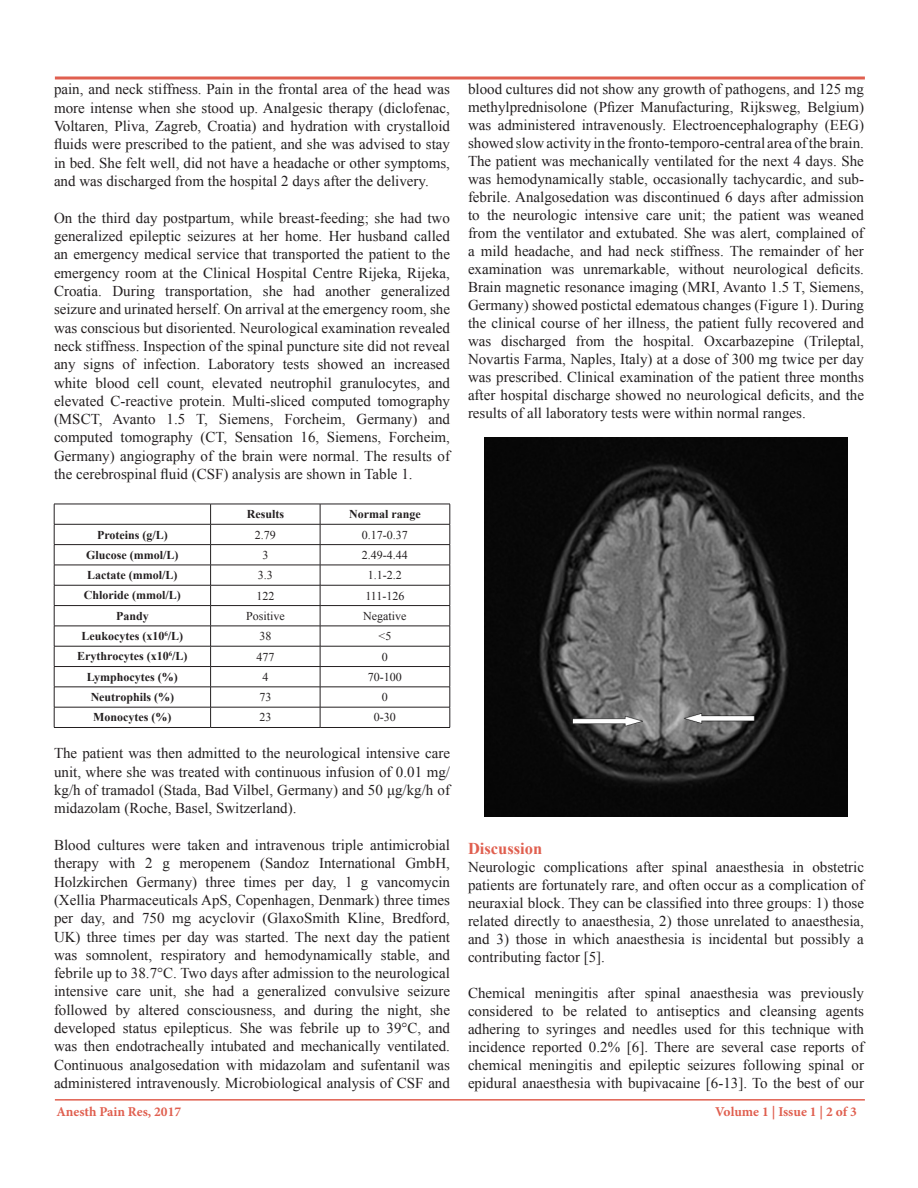
<style>
.page{position:relative;width:918px;height:1188px;background:#fff}
.page>*{position:absolute;margin:0;border:0;box-sizing:border-box;transform-origin:0 0}
.t1{font:700 16.5px "Times New Roman";color:#e05f4f}
.t2{font:15px/18.3px "Times New Roman";color:#231f20;text-align:justify}
.t3{font:700 13.5px "Minion Pro";color:#e05f4f}
.t4{font:700 12px "Times New Roman";color:#231f20}
.t5{font:12px "Times New Roman";color:#231f20}
</style>
<div class="page">
<hr style="left:55px;top:1099px;width:810px;height:2px;background:#e05f4f">
<svg style="left:54px;top:76px;width:811px;height:4px;background:#e7867a"></svg>
<hr style="left:54px;top:504px;width:157px;height:1px;background:#231f20">
<hr style="left:211px;top:504px;width:109px;height:1px;background:#231f20">
<hr style="left:320px;top:504px;width:130px;height:1px;background:#231f20">
<hr style="left:54px;top:524px;width:157px;height:1px;background:#231f20">
<hr style="left:211px;top:524px;width:109px;height:1px;background:#231f20">
<hr style="left:320px;top:524px;width:130px;height:1px;background:#231f20">
<hr style="left:54px;top:544px;width:157px;height:1px;background:#231f20">
<hr style="left:211px;top:544px;width:109px;height:1px;background:#231f20">
<hr style="left:320px;top:544px;width:130px;height:1px;background:#231f20">
<hr style="left:54px;top:565px;width:157px;height:1px;background:#231f20">
<hr style="left:211px;top:565px;width:109px;height:1px;background:#231f20">
<hr style="left:320px;top:565px;width:130px;height:1px;background:#231f20">
<hr style="left:54px;top:585px;width:157px;height:1px;background:#231f20">
<hr style="left:211px;top:585px;width:109px;height:1px;background:#231f20">
<hr style="left:320px;top:585px;width:130px;height:1px;background:#231f20">
<hr style="left:54px;top:605px;width:157px;height:1px;background:#231f20">
<hr style="left:211px;top:605px;width:109px;height:1px;background:#231f20">
<hr style="left:320px;top:605px;width:130px;height:1px;background:#231f20">
<hr style="left:54px;top:626px;width:157px;height:1px;background:#231f20">
<hr style="left:211px;top:626px;width:109px;height:1px;background:#231f20">
<hr style="left:320px;top:626px;width:130px;height:1px;background:#231f20">
<hr style="left:54px;top:646px;width:157px;height:1px;background:#231f20">
<hr style="left:211px;top:646px;width:109px;height:1px;background:#231f20">
<hr style="left:320px;top:646px;width:130px;height:1px;background:#231f20">
<hr style="left:54px;top:666px;width:157px;height:1px;background:#231f20">
<hr style="left:211px;top:666px;width:109px;height:1px;background:#231f20">
<hr style="left:320px;top:666px;width:130px;height:1px;background:#231f20">
<hr style="left:54px;top:687px;width:157px;height:1px;background:#231f20">
<hr style="left:211px;top:687px;width:109px;height:1px;background:#231f20">
<hr style="left:320px;top:687px;width:130px;height:1px;background:#231f20">
<hr style="left:54px;top:707px;width:157px;height:1px;background:#231f20">
<svg style="left:54px;top:504px;width:1px;height:223px"></svg>
<hr style="left:211px;top:707px;width:109px;height:1px;background:#231f20">
<svg style="left:210px;top:504px;width:1px;height:223px"></svg>
<hr style="left:320px;top:707px;width:130px;height:1px;background:#231f20">
<svg style="left:320px;top:504px;width:1px;height:223px"></svg>
<svg style="left:450px;top:504px;width:1px;height:223px"></svg>
<hr style="left:54px;top:727px;width:157px;height:1px;background:#231f20">
<hr style="left:211px;top:727px;width:109px;height:1px;background:#231f20">
<hr style="left:320px;top:727px;width:130px;height:1px;background:#231f20">
<img style="left:485px;top:437px;width:362px;height:380px">
<p class="t2" style="left:54px;top:80px;width:398px">pain, and neck stiffness. Pain in the frontal area of the head was more intense when she stood up. Analgesic therapy (diclofenac, Voltaren, Pliva, Zagreb, Croatia) and hydration with crystalloid fluids were prescribed to the patient, and she was advised to stay in bed. She felt well, did not have a headache or other symptoms, and was discharged from the hospital 2 days after the delivery.</p>
<p class="t2" style="left:54px;top:208px;width:398px">On the third day postpartum, while breast-feeding; she had two generalized epileptic seizures at her home. Her husband called an emergency medical service that transported the patient to the emergency room at the Clinical Hospital Centre Rijeka, Rijeka, Croatia. During transportation, she had another generalized seizure and urinated herself. On arrival at the emergency room, she was conscious but disoriented. Neurological examination revealed neck stiffness. Inspection of the spinal puncture site did not reveal any signs of infection. Laboratory tests showed an increased white blood cell count, elevated neutrophil granulocytes, and elevated C-reactive protein. Multi-sliced computed tomography (MSCT, Avanto 1.5 T, Siemens, Forcheim, Germany) and computed tomography (CT, Sensation 16, Siemens, Forcheim, Germany) angiography of the brain were normal. The results of the cerebrospinal fluid (CSF) analysis are shown in Table 1.</p>
<p class="t4" style="left:247px;top:506px;width:39px">Results</p>
<p class="t4" style="left:349px;top:506px;width:73px">Normal range</p>
<p class="t4" style="left:97px;top:526px;width:72px">Proteins (g/L)</p>
<p class="t5" style="left:255px;top:527px;width:22px">2.79</p>
<p class="t5" style="left:362px;top:527px;width:47px">0.17-0.37</p>
<p class="t4" style="left:86px;top:547px;width:94px">Glucose (mmol/L)</p>
<p class="t5" style="left:262px;top:547px;width:7px">3</p>
<p class="t5" style="left:362px;top:547px;width:47px">2.49-4.44</p>
<p class="t4" style="left:87px;top:567px;width:92px">Lactate (mmol/L)</p>
<p class="t5" style="left:258px;top:567px;width:16px">3.3</p>
<p class="t5" style="left:368px;top:567px;width:35px">1.1-2.2</p>
<p class="t4" style="left:84px;top:587px;width:98px">Chloride (mmol/L)</p>
<p class="t5" style="left:256px;top:587px;width:19px">122</p>
<p class="t5" style="left:365px;top:587px;width:41px">111-126</p>
<p class="t4" style="left:116px;top:607px;width:34px">Pandy</p>
<p class="t5" style="left:246px;top:608px;width:40px">Positive</p>
<p class="t5" style="left:363px;top:608px;width:45px">Negative</p>
<p class="t4" style="left:81px;top:628px;width:103px">Leukocytes (x10<sup>6</sup>/L)</p>
<p class="t5" style="left:259px;top:628px;width:13px">38</p>
<p class="t5" style="left:379px;top:628px;width:14px">&lt;5</p>
<p class="t4" style="left:77px;top:648px;width:112px">Erythrocytes (x10<sup>6</sup>/L)</p>
<p class="t5" style="left:256px;top:648px;width:19px">477</p>
<p class="t5" style="left:382px;top:648px;width:7px">0</p>
<p class="t4" style="left:87px;top:668px;width:92px">Lymphocytes (%)</p>
<p class="t5" style="left:262px;top:669px;width:7px">4</p>
<p class="t5" style="left:368px;top:669px;width:35px">70-100</p>
<p class="t4" style="left:91px;top:689px;width:85px">Neutrophils (%)</p>
<p class="t5" style="left:259px;top:689px;width:13px">73</p>
<p class="t5" style="left:382px;top:689px;width:7px">0</p>
<p class="t4" style="left:93px;top:709px;width:80px">Monocytes (%)</p>
<p class="t5" style="left:259px;top:709px;width:13px">23</p>
<p class="t5" style="left:374px;top:709px;width:23px">0-30</p>
<p class="t2" style="left:54px;top:744px;width:398px">The patient was then admitted to the neurological intensive care unit, where she was treated with continuous infusion of 0.01 mg/ kg/h of tramadol (Stada, Bad Vilbel, Germany) and 50 μg/kg/h of midazolam (Roche, Basel, Switzerland).</p>
<p class="t2" style="left:54px;top:836px;width:398px">Blood cultures were taken and intravenous triple antimicrobial therapy with 2 g meropenem (Sandoz International GmbH, Holzkirchen Germany) three times per day, 1 g vancomycin (Xellia Pharmaceuticals ApS, Copenhagen, Denmark) three times per day, and 750 mg acyclovir (GlaxoSmith Kline, Bredford, UK) three times per day was started. The next day the patient was somnolent, respiratory and hemodynamically stable, and febrile up to 38.7°C. Two days after admission to the neurological intensive care unit, she had a generalized convulsive seizure followed by altered consciousness, and during the night, she developed status epilepticus. She was febrile up to 39°C, and was then endotracheally intubated and mechanically ventilated.<br>Continuous analgosedation with midazolam and sufentanil was administered intravenously. Microbiological analysis of CSF and</p>
<p class="t2" style="left:468px;top:80px;width:398px">blood cultures did not show any growth of pathogens, and 125 mg methylprednisolone (Pfizer Manufacturing, Rijksweg, Belgium) was administered intravenously. Electroencephalography (EEG) showed slow activity in the fronto-temporo-central area of the brain.<br>The patient was mechanically ventilated for the next 4 days. She was hemodynamically stable, occasionally tachycardic, and sub&shy;febrile. Analgosedation was discontinued 6 days after admission to the neurologic intensive care unit; the patient was weaned from the ventilator and extubated. She was alert, complained of a mild headache, and had neck stiffness. The remainder of her examination was unremarkable, without neurological deficits.<br>Brain magnetic resonance imaging (MRI, Avanto 1.5 T, Siemens, Germany) showed postictal edematous changes (Figure 1). During the clinical course of her illness, the patient fully recovered and was discharged from the hospital. Oxcarbazepine (Trileptal, Novartis Farma, Naples, Italy) at a dose of 300 mg twice per day was prescribed. Clinical examination of the patient three months after hospital discharge showed no neurological deficits, and the results of all laboratory tests were within normal ranges.</p>
<p class="t1" style="left:468px;top:837px;width:76px">Discussion</p>
<p class="t2" style="left:468px;top:858px;width:398px">Neurologic complications after spinal anaesthesia in obstetric patients are fortunately rare, and often occur as a complication of neuraxial block. They can be classified into three groups: 1) those related directly to anaesthesia, 2) those unrelated to anaesthesia, and 3) those in which anaesthesia is incidental but possibly a contributing factor [5].</p>
<p class="t2" style="left:468px;top:984px;width:398px">Chemical meningitis after spinal anaesthesia was previously considered to be related to antiseptics and cleansing agents adhering to syringes and needles used for this technique with incidence reported 0.2% [6]. There are several case reports of chemical meningitis and epileptic seizures following spinal or epidural anaesthesia with bupivacaine [6-13]. To the best of our</p>
<p class="t3" style="left:56px;top:1102px;width:126px">Anesth Pain Res, 2017</p>
<p class="t3" style="left:715px;top:1102px;width:143px">Volume 1 | Issue 1 | 2 of 3</p>
</div>
